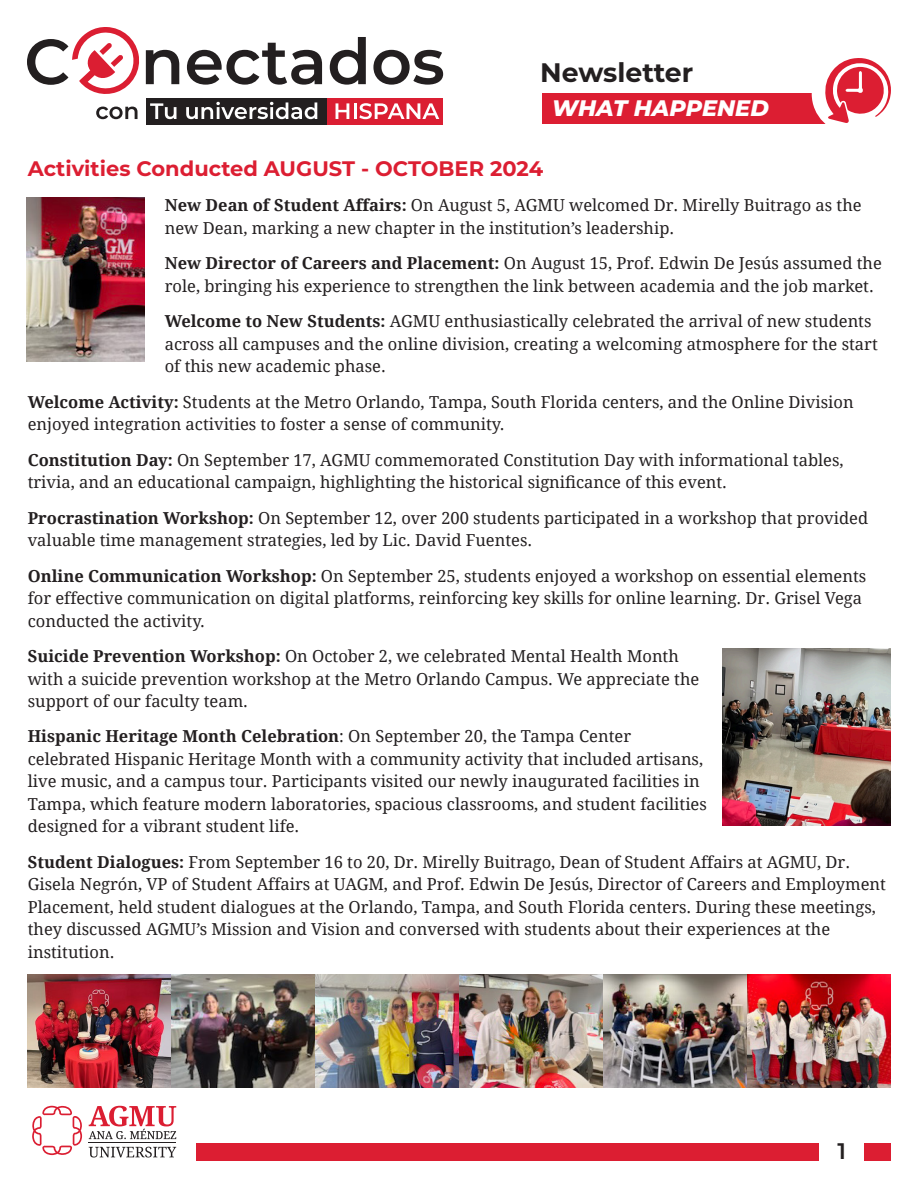
<style>
.page{position:relative;width:918px;height:1188px;background:#fff}
.page>*{position:absolute;margin:0;border:0;box-sizing:border-box;transform-origin:0 0}
.t1{font:700 26.7px "Montserrat";color:#231f20}
.t2{font:600 22.5px "Montserrat Alternates";color:#231f20}
.t3{font:italic 800 22.35px "Montserrat";color:#fff}
.t4{font:700 21px "Montserrat";color:#dc1e32}
.t5{font:16.5px/22.5px "Droid Serif";color:#231f20}
.s1{font-weight:700}
</style>
<div class="page">
<div style="left:326px;top:98px;width:117px;height:27px;background:#db1e32"></div>
<div style="left:146px;top:98px;width:181px;height:27px;background:#231f20"></div>
<svg style="left:150px;top:103px;width:26px;height:16px"></svg>
<svg style="left:186px;top:102px;width:131px;height:17px"></svg>
<svg style="left:336px;top:103px;width:103px;height:16px"></svg>
<svg style="left:27px;top:27px;width:152px;height:67px"></svg>
<svg style="left:187px;top:43px;width:135px;height:42px"></svg>
<svg style="left:330px;top:37px;width:36px;height:48px"></svg>
<svg style="left:373px;top:50px;width:70px;height:35px"></svg>
<svg style="left:96px;top:107px;width:42px;height:12px"></svg>
<svg style="left:32px;top:1106px;width:50px;height:49px"></svg>
<svg style="left:89px;top:1147px;width:87px;height:11px"></svg>
<hr style="left:89px;top:1143px;width:87px;height:1px;background:#231f20">
<svg style="left:89px;top:1106px;width:87px;height:33px"></svg>
<div style="left:865px;top:1143px;width:26px;height:18px;background:#dc1e32"></div>
<div style="left:196px;top:1143px;width:622px;height:18px;background:#dc1e32"></div>
<div style="left:542px;top:93px;width:308px;height:31px;background:#dc1e32"></div>
<div style="left:812px;top:54px;width:79px;height:80px;background:#fff;border-radius:50%"></div>
<svg style="left:824px;top:58px;width:67px;height:65px"></svg>
<img style="left:27px;top:197px;width:118px;height:165px">
<img style="left:723px;top:648px;width:168px;height:178px">
<img style="left:27px;top:974px;width:864px;height:114px">
<p class="t1" style="left:540px;top:53px;width:155px">Newsletter</p>
<p class="t3" style="left:552px;top:91px;width:218px">WHAT HAPPENED</p>
<p class="t4" style="left:28px;top:153px;width:517px">Activities Conducted AUGUST - OCTOBER 2024</p>
<p class="t5" style="left:165px;top:194px;width:698px"><span class="s1">New Dean of Student Affairs:</span> On August 5, AGMU welcomed Dr. Mirelly Buitrago as the new Dean, marking a new chapter in the institution’s leadership.</p>
<p class="t5" style="left:165px;top:252px;width:719px"><span class="s1">New Director of Careers and Placement:</span> On August 15, Prof. Edwin De Jesús assumed the role, bringing his experience to strengthen the link between academia and the job market.</p>
<p class="t5" style="left:165px;top:310px;width:715px"><span class="s1">Welcome to New Students:</span> AGMU enthusiastically celebrated the arrival of new students across all campuses and the online division, creating a welcoming atmosphere for the start of this new academic phase.</p>
<p class="t5" style="left:28px;top:390px;width:827px"><span class="s1">Welcome Activity:</span> Students at the Metro Orlando, Tampa, South Florida centers, and the Online Division enjoyed integration activities to foster a sense of community.</p>
<p class="t5" style="left:28px;top:448px;width:817px"><span class="s1">Constitution Day:</span> On September 17, AGMU commemorated Constitution Day with informational tables, trivia, and an educational campaign, highlighting the historical significance of this event.</p>
<p class="t5" style="left:28px;top:506px;width:842px"><span class="s1">Procrastination Workshop:</span> On September 12, over 200 students participated in a workshop that provided valuable time management strategies, led by Lic. David Fuentes.</p>
<p class="t5" style="left:28px;top:564px;width:840px"><span class="s1">Online Communication Workshop:</span> On September 25, students enjoyed a workshop on essential elements for effective communication on digital platforms, reinforcing key skills for online learning. Dr. Grisel Vega conducted the activity.</p>
<p class="t5" style="left:28px;top:644px;width:673px"><span class="s1">Suicide Prevention Workshop:</span> On October 2, we celebrated Mental Health Month with a suicide prevention workshop at the Metro Orlando Campus. We appreciate the support of our faculty team.</p>
<p class="t5" style="left:28px;top:725px;width:681px"><span class="s1">Hispanic Heritage Month Celebration</span>: On September 20, the Tampa Center celebrated Hispanic Heritage Month with a community activity that included artisans, live music, and a campus tour. Participants visited our newly inaugurated facilities in Tampa, which feature modern laboratories, spacious classrooms, and student facilities designed for a vibrant student life.</p>
<p class="t5" style="left:28px;top:850px;width:860px"><span class="s1">Student Dialogues:</span> From September 16 to 20, Dr. Mirelly Buitrago, Dean of Student Affairs at AGMU, Dr.<br>Gisela Negrón, VP of Student Affairs at UAGM, and Prof. Edwin De Jesús, Director of Careers and Employment Placement, held student dialogues at the Orlando, Tampa, and South Florida centers. During these meetings, they discussed AGMU’s Mission and Vision and conversed with students about their experiences at the institution.</p>
<p class="t2" style="left:838px;top:1135px;width:10px">1</p>
</div>
